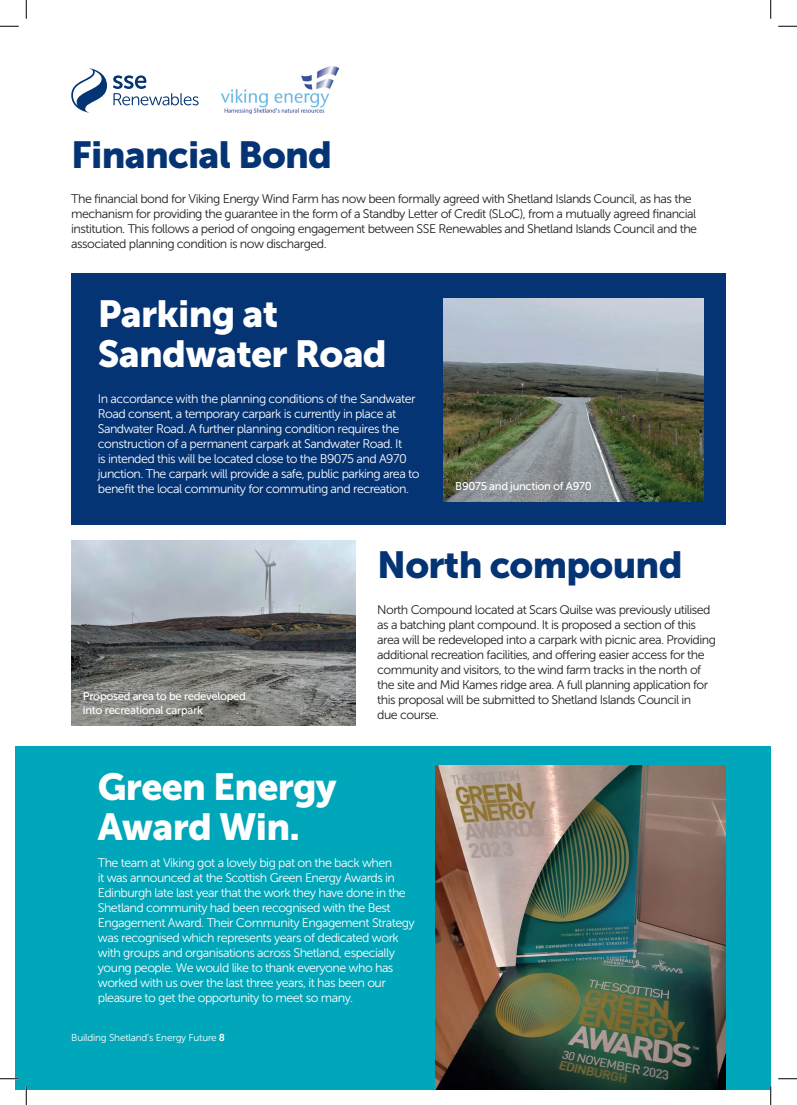
<style>
.page{position:relative;width:797px;height:1105px;background:#fff}
.page>*{position:absolute;margin:0;border:0;box-sizing:border-box;transform-origin:0 0}
.t1{font:37.5px/40px "Museo Sans 900";letter-spacing:-.02em;color:#fff}
.t2{font:37.5px "Museo Sans 900";letter-spacing:-.02em;color:#053474}
.t3{font:12.5px/15px "Museo Sans 300";letter-spacing:-.04em;color:#fff}
.t4{font:12.5px/15px "Museo Sans 300";letter-spacing:-.04em;color:#231f20}
.t5{font:11.25px/13.8px "Museo Sans 500";letter-spacing:-.03em;color:#fff}
.t6{font:10px "Museo Sans 300";letter-spacing:-.02em;color:#fff}
.s1{font-family:"Museo Sans 700"}
</style>
<div class="page">
<div style="left:16px;top:746px;width:754px;height:343px;background:#00a6b9"></div>
<div style="left:71px;top:273px;width:654px;height:252px;background:#053474"></div>
<img style="left:222px;top:67px;width:117px;height:46px">
<svg style="left:71px;top:68px;width:36px;height:45px"></svg>
<svg style="left:113px;top:75px;width:85px;height:30px"></svg>
<img style="left:443px;top:299px;width:260px;height:202px">
<img style="left:435px;top:765px;width:290px;height:324px">
<img style="left:71px;top:541px;width:285px;height:184px">
<svg style="left:0;top:25px;width:19px;height:2px"></svg>
<svg style="left:778px;top:25px;width:19px;height:2px"></svg>
<svg style="left:0;top:1078px;width:19px;height:1px"></svg>
<svg style="left:778px;top:1078px;width:19px;height:1px"></svg>
<svg style="left:25px;top:0;width:2px;height:19px"></svg>
<svg style="left:25px;top:1086px;width:2px;height:19px"></svg>
<svg style="left:770px;top:0;width:1px;height:19px"></svg>
<svg style="left:770px;top:1086px;width:1px;height:19px"></svg>
<h1 class="t2" style="left:71px;top:133px;width:262px">Financial Bond</h1>
<p class="t4" style="left:71px;top:191px;width:627px">The financial bond for Viking Energy Wind Farm has now been formally agreed with Shetland Islands Council, as has the mechanism for providing the guarantee in the form of a Standby Letter of Credit (SLoC), from a mutually agreed financial institution. This follows a period of ongoing engagement between SSE Renewables and Shetland Islands Council and the associated planning condition is now discharged.</p>
<h1 class="t1" style="left:98px;top:294px;width:290px">Parking at<br>Sandwater Road</h1>
<p class="t3" style="left:98px;top:392px;width:323px">In accordance with the planning conditions of the Sandwater Road consent, a temporary carpark is currently in place at Sandwater Road. A further planning condition requires the construction of a permanent carpark at Sandwater Road. It<br>is intended this will be located close to the B9075 and A970 junction. The carpark will provide a safe, public parking area to benefit the local community for commuting and recreation.</p>
<p class="t5" style="left:455px;top:479px;width:138px">B9075 and junction of A970</p>
<p class="t5" style="left:83px;top:689px;width:164px">Proposed area to be redeveloped into recreational carpark</p>
<h1 class="t1" style="left:98px;top:767px;width:240px">Green Energy<br>Award Win.</h1>
<h1 class="t2" style="left:377px;top:544px;width:307px">North compound</h1>
<p class="t4" style="left:377px;top:602px;width:340px">North Compound located at Scars Quilse was previously utilised as a batching plant compound. It is proposed a section of this area will be redeveloped into a carpark with picnic area. Providing additional recreation facilities, and offering easier access for the community and visitors, to the wind farm tracks in the north of the site and Mid Kames ridge area. A full planning application for this proposal will be submitted to Shetland Islands Council in<br>due course.</p>
<p class="t3" style="left:98px;top:855px;width:318px">The team at Viking got a lovely big pat on the back when<br>it was announced at the Scottish Green Energy Awards in Edinburgh late last year that the work they have done in the Shetland community had been recognised with the Best Engagement Award. Their Community Engagement Strategy was recognised which represents years of dedicated work with groups and organisations across Shetland, especially young people. We would like to thank everyone who has worked with us over the last three years, it has been our pleasure to get the opportunity to meet so many.</p>
<p class="t6" style="left:71px;top:1032px;width:155px">Building Shetland’s Energy Future <span class="s1">8</span></p>
</div>
